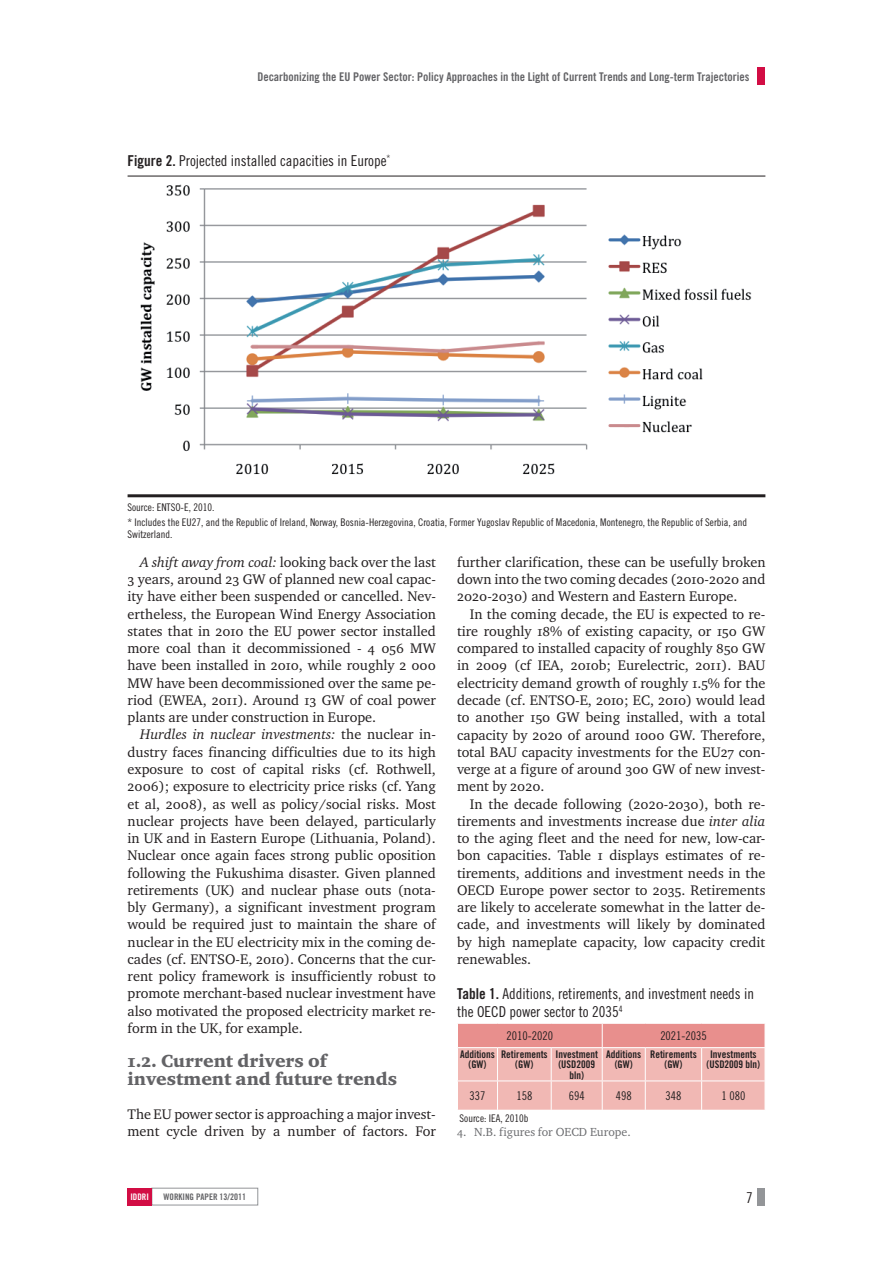
<style>
.page{position:relative;width:893px;height:1263px;background:#fff}
.page>*{position:absolute;margin:0;border:0;box-sizing:border-box;transform-origin:0 0}
.t1{font:18px/18px "Charter ITC Black";color:#636366}
.t2{font:15px/18px "Trade Gothic Cond Eighteen";color:#231f20}
.t3{font:14.25px/17.2px "Charter ITC";color:#231f20;text-align:justify}
.t4{font:12px "Trade Gothic Bold Cond Twenty";color:#636366}
.t5{font:12px "Trade Gothic Cond Eighteen";color:#231f20}
.t6{font:12px "Charter ITC";color:#6c6d70}
.t7{font:10.5px/12px "Trade Gothic Cond Eighteen";color:#231f20}
.t8{font:10.5px/10.5px "Trade Gothic Bold Cond Twenty";color:#231f20;text-align:center}
.t9{font:9px "Trade Gothic Bold Cond Twenty";color:#636366}
.t10{font:9px "Trade Gothic Bold Cond Twenty";color:#fff}
.s1{font-family:"Trade Gothic Bold Cond Twenty"}
.s2{font-style:italic}
</style>
<div class="page">
<div style="left:757px;top:68px;width:8px;height:17px;background:#d20d44"></div>
<div style="left:152px;top:1188px;width:106px;height:17px;border:1px solid #939598"></div>
<div style="left:128px;top:1188px;width:24px;height:17px;background:#d20d44"></div>
<div style="left:757px;top:1188px;width:8px;height:17px;background:#939598"></div>
<svg style="left:458px;top:1023px;width:307px;height:87px"></svg>
<img style="left:140px;top:184px;width:612px;height:291px">
<hr style="left:128px;top:176px;width:637px;height:1px;background:#231f20">
<hr style="left:128px;top:494px;width:637px;height:3px;background:#231f20">
<p class="t4" style="left:257px;top:69px;width:494px">decarbonizing the Eu Power sector: Policy Approaches in the Light of Current Trends and Long-term Trajectories</p>
<p class="t2" style="left:128px;top:152px;width:264px"><span class="s1">figure 2.</span> Projected installed capacities in Europe<sup>*</sup></p>
<p class="t7" style="left:128px;top:501px;width:88px">Source: ENTSO-E, 2010.</p>
<p class="t7" style="left:128px;top:516px;width:621px">* Includes the EU27, and the Republic of Ireland, Norway, Bosnia-Herzegovina, Croatia, Former Yugoslav Republic of Macedonia, Montenegro, the Republic of Serbia, and<br>Switzerland.</p>
<p class="t3" style="left:128px;top:553px;width:310px;text-indent:13px"><span class="s2">A shift away from coal:</span> looking back over the last 3 years, around 23 GW of planned new coal capac&shy;ity have either been suspended or cancelled. Nev&shy;ertheless, the European Wind Energy Association states that in 2010 the EU power sector installed more coal than it decommissioned - 4 056 MW have been installed in 2010, while roughly 2 000<br>MW have been decommissioned over the same pe&shy;riod (EWEA, 2011). Around 13 GW of coal power plants are under construction in Europe.</p>
<p class="t3" style="left:128px;top:726px;width:310px;text-indent:13px"><span class="s2">Hurdles in nuclear investments:</span> the nuclear in&shy;dustry faces financing difficulties due to its high exposure to cost of capital risks (cf. Rothwell, 2006); exposure to electricity price risks (cf. Yang et al, 2008), as well as policy/social risks. Most nuclear projects have been delayed, particularly in UK and in Eastern Europe (Lithuania, Poland).<br>Nuclear once again faces strong public oposition following the Fukushima disaster. Given planned retirements (UK) and nuclear phase outs (nota&shy;bly Germany), a significant investment program would be required just to maintain the share of nuclear in the EU electricity mix in the coming de&shy;cades (cf. ENTSO-E, 2010). Concerns that the cur&shy;rent policy framework is insufficiently robust to promote merchant-based nuclear investment have also motivated the proposed electricity market re&shy;form in the UK, for example.</p>
<p class="t1" style="left:128px;top:1052px;width:271px">1.2. C urrent drivers of investment and future trends</p>
<p class="t3" style="left:128px;top:1105px;width:310px">The EU power sector is approaching a major invest&shy;ment cycle driven by a number of factors. For</p>
<p class="t3" style="left:457px;top:553px;width:310px">further clarification, these can be usefully broken down into the two coming decades (2010-2020 and 2020-2030) and Western and Eastern Europe.</p>
<p class="t3" style="left:457px;top:605px;width:310px;text-indent:13px">In the coming decade, the EU is expected to re&shy;tire roughly 18% of existing capacity, or 150 GW compared to installed capacity of roughly 850 GW in 2009 (cf IEA, 2010b; Eurelectric, 2011). BAU electricity demand growth of roughly 1.5% for the decade (cf. ENTSO-E, 2010; EC, 2010) would lead to another 150 GW being installed, with a total capacity by 2020 of around 1000 GW. Therefore, total BAU capacity investments for the EU27 con&shy;verge at a figure of around 300 GW of new invest&shy;ment by 2020.</p>
<p class="t3" style="left:457px;top:795px;width:310px;text-indent:13px">In the decade following (2020-2030), both re&shy;tirements and investments increase due <span class="s2">inter alia </span>to the aging fleet and the need for new, low-car&shy;bon capacities. Table 1 displays estimates of re&shy;tirements, additions and investment needs in the OECD Europe power sector to 2035. Retirements are likely to accelerate somewhat in the latter de&shy;cade, and investments will likely by dominated by high nameplate capacity, low capacity credit renewables.</p>
<p class="t2" style="left:457px;top:984px;width:298px"><span class="s1">Table 1.</span> Additions, retirements, and investment needs in the OECD power sector to 2035<sup>4</sup></p>
<p class="t5" style="left:507px;top:1029px;width:48px">2010-2020</p>
<p class="t5" style="left:660px;top:1029px;width:48px">2021-2035</p>
<p class="t8" style="left:460px;top:1049px;width:36px">Additions (gw)</p>
<p class="t8" style="left:501px;top:1049px;width:48px">Retirements (gw)</p>
<p class="t8" style="left:555px;top:1049px;width:44px">investment (usd2009 bln)</p>
<p class="t8" style="left:606px;top:1049px;width:36px">Additions (gw)</p>
<p class="t8" style="left:650px;top:1049px;width:48px">Retirements (gw)</p>
<p class="t8" style="left:706px;top:1049px;width:55px">investments (usd2009 bln)</p>
<p class="t5" style="left:469px;top:1089px;width:17px">337</p>
<p class="t5" style="left:516px;top:1089px;width:17px">158</p>
<p class="t5" style="left:569px;top:1089px;width:17px">694</p>
<p class="t5" style="left:616px;top:1089px;width:17px">498</p>
<p class="t5" style="left:665px;top:1089px;width:17px">348</p>
<p class="t5" style="left:721px;top:1089px;width:25px">1 080</p>
<p class="t7" style="left:460px;top:1112px;width:70px">Source: IEA, 2010b</p>
<p class="t6" style="left:457px;top:1124px;width:175px">4. N.B. figures for OECD Europe.</p>
<p class="t10" style="left:130px;top:1191px;width:20px">iddRi</p>
<p class="t9" style="left:164px;top:1191px;width:84px">wORking PAPER 13/2011</p>
<p class="t2" style="left:746px;top:1188px;width:8px">7</p>
</div>
